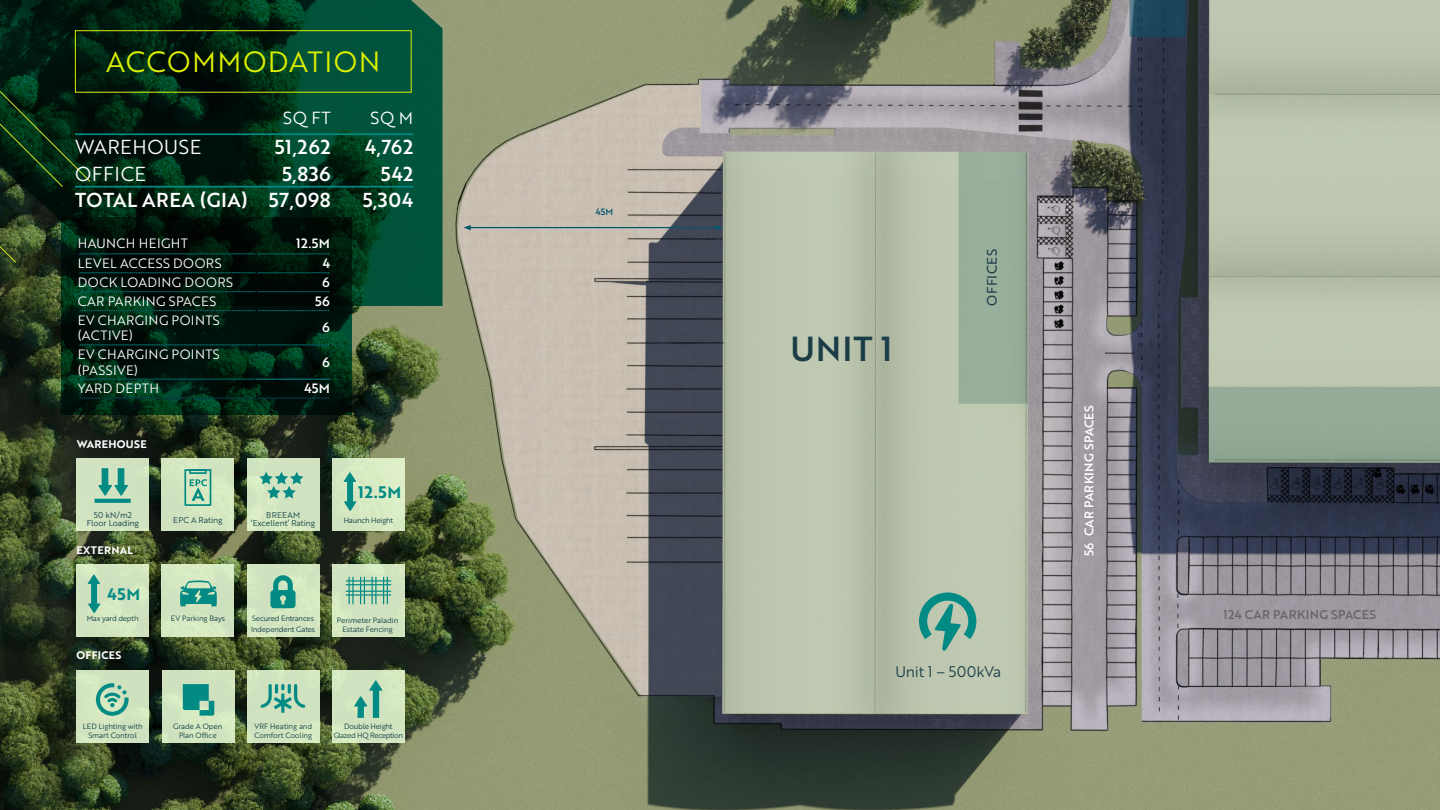
<style>
.page{position:relative;width:1440px;height:810px;background:#fff}
.page>*{position:absolute;margin:0;border:0;box-sizing:border-box;transform-origin:0 0}
.t1{font:33.83px "Brother 1816 Medium";color:#1b3d47}
.t2{font:28.5px "Brother 1816 Book";letter-spacing:.05em;color:#dcef00}
.t3{font:19.65px "Brother 1816 Medium";letter-spacing:.03em;color:#fff}
.t4{font:19.65px "Brother 1816 Book";letter-spacing:.03em;color:#fff}
.t5{font:17.02px "Brother 1816 Book";color:#fff}
.t6{font:16.27px "Brother 1816 Bold";letter-spacing:.04em;color:#028a84}
.t7{font:15px "Brother 1816 Book";letter-spacing:-.01em;color:#1b3d47}
.t8{font:13.5px "Brother 1816 Regular";letter-spacing:.03em;color:#1b3d47}
.t9{font:13.2px/15.7px "Brother 1816 Book";letter-spacing:.03em;color:#fff}
.t10{font:13.2px "Brother 1816 Medium";letter-spacing:.03em;color:#fff}
.t11{font:12.3px "Brother 1816 Medium";letter-spacing:.03em;color:#666}
.t12{font:12.3px "Brother 1816 Medium";letter-spacing:.03em;color:#fff}
.t13{font:10.73px "Brother 1816 Bold";letter-spacing:.03em;color:#fff}
.t14{font:9px "Brother 1816 Medium";color:#07556c}
.t15{font:8.25px/8.6px "Brother 1816 Book";letter-spacing:-.01em;color:#0d3d47;text-align:center}
.t16{font:7.5px/8.6px "Brother 1816 Book";letter-spacing:-.01em;color:#0d3d47;text-align:center}
.t17{font:7.5px/10.1px "Brother 1816 Book";letter-spacing:-.03em;color:#0d3d47}
.t18{font:7.5px/8.6px "Brother 1816 Book";letter-spacing:-.035em;color:#0d3d47;text-align:center}
</style>
<div class="page">
<img style="left:0;top:0;width:1440px;height:810px">
<hr style="left:468px;top:227px;width:250px;height:1px;background:#07556c">
<svg style="left:716px;top:225px;width:7px;height:5px"></svg>
<svg style="left:464px;top:225px;width:7px;height:5px"></svg>
<svg style="left:0;top:0;width:442px;height:306px;background:#05462e"></svg>
<svg style="left:1129px;top:0;width:57px;height:37px;background:#21495e"></svg>
<div style="left:332px;top:564px;width:73px;height:73px;background:#d0e2bf"></div>
<div style="left:76px;top:564px;width:73px;height:73px;background:#d1e3bf"></div>
<div style="left:332px;top:458px;width:73px;height:73px;background:#d8ebc3"></div>
<div style="left:162px;top:564px;width:72px;height:73px;background:#d3e6c0"></div>
<div style="left:247px;top:564px;width:73px;height:73px;background:#d2e4c0"></div>
<svg style="left:88px;top:574px;width:13px;height:39px"></svg>
<svg style="left:180px;top:580px;width:37px;height:26px"></svg>
<svg style="left:346px;top:577px;width:45px;height:27px"></svg>
<svg style="left:270px;top:575px;width:26px;height:33px"></svg>
<div style="left:247px;top:670px;width:73px;height:73px;background:#d0e2bf"></div>
<div style="left:332px;top:670px;width:73px;height:73px;background:#d2e4c0"></div>
<div style="left:77px;top:670px;width:72px;height:73px;background:#d0e3bf"></div>
<div style="left:162px;top:670px;width:72px;height:73px;background:#d0e3bf"></div>
<svg style="left:96px;top:683px;width:33px;height:33px"></svg>
<svg style="left:183px;top:684px;width:31px;height:32px"></svg>
<svg style="left:261px;top:684px;width:44px;height:29px"></svg>
<svg style="left:354px;top:680px;width:29px;height:38px"></svg>
<div style="left:247px;top:458px;width:72px;height:73px;background:#d1e3c0"></div>
<div style="left:76px;top:458px;width:73px;height:73px;background:#d1e3c0"></div>
<div style="left:162px;top:458px;width:72px;height:73px;background:#d2e5c0"></div>
<svg style="left:98px;top:468px;width:30px;height:28px"></svg>
<svg style="left:95px;top:499px;width:36px;height:4px"></svg>
<svg style="left:344px;top:472px;width:13px;height:39px"></svg>
<svg style="left:259px;top:472px;width:44px;height:27px"></svg>
<svg style="left:184px;top:469px;width:28px;height:37px"></svg>
<div style="left:75px;top:30px;width:337px;height:63px;border:1px solid #dcef00"></div>
<svg style="left:62px;top:217px;width:290px;height:198px;background:#001b0f"></svg>
<svg style="left:0;top:23px;width:331px;height:240px;background:#042513"></svg>
<svg style="left:78px;top:272px;width:253px;height:1px"></svg>
<svg style="left:78px;top:291px;width:253px;height:1px"></svg>
<svg style="left:78px;top:310px;width:253px;height:1px"></svg>
<svg style="left:78px;top:345px;width:253px;height:1px"></svg>
<svg style="left:78px;top:379px;width:253px;height:1px"></svg>
<svg style="left:78px;top:398px;width:253px;height:1px"></svg>
<hr style="left:75px;top:133px;width:173px;height:2px;background:#028a84">
<hr style="left:248px;top:133px;width:83px;height:2px;background:#028a84">
<hr style="left:331px;top:133px;width:82px;height:2px;background:#028a84">
<hr style="left:75px;top:186px;width:173px;height:2px;background:#028a84">
<hr style="left:248px;top:186px;width:83px;height:2px;background:#028a84">
<hr style="left:331px;top:186px;width:82px;height:2px;background:#028a84">
<svg style="left:919px;top:593px;width:57px;height:59px;background:#70ae9d"></svg>
<h2 class="t2" style="left:106px;top:41px;width:276px">ACCOMMODATION</h2>
<p class="t5" style="left:283px;top:105px;width:49px">SQ FT</p>
<p class="t5" style="left:371px;top:105px;width:44px">SQ M</p>
<h3 class="t4" style="left:75px;top:133px;width:128px">WAREHOUSE</h3>
<h3 class="t3" style="left:275px;top:133px;width:57px">51,262</h3>
<h3 class="t3" style="left:365px;top:133px;width:50px">4,762</h3>
<h3 class="t4" style="left:75px;top:159px;width:73px">OFFICE</h3>
<h3 class="t3" style="left:282px;top:159px;width:50px">5,836</h3>
<h3 class="t3" style="left:381px;top:159px;width:34px">542</h3>
<h3 class="t3" style="left:75px;top:185px;width:257px">TOTAL AREA (GIA) 57,098</h3>
<h3 class="t3" style="left:363px;top:185px;width:52px">5,304</h3>
<p class="t9" style="left:78px;top:235px;width:112px">HAUNCH HEIGHT</p>
<p class="t10" style="left:296px;top:233px;width:35px">12.5M</p>
<p class="t9" style="left:78px;top:255px;width:145px">LEVEL ACCESS DOORS</p>
<p class="t10" style="left:322px;top:253px;width:9px">4</p>
<p class="t9" style="left:78px;top:274px;width:157px">DOCK LOADING DOORS</p>
<p class="t10" style="left:322px;top:272px;width:9px">6</p>
<p class="t9" style="left:78px;top:293px;width:140px">CAR PARKING SPACES</p>
<p class="t10" style="left:315px;top:291px;width:16px">56</p>
<p class="t9" style="left:78px;top:312px;width:144px">EV CHARGING POINTS (ACTIVE)</p>
<p class="t10" style="left:322px;top:318px;width:9px">6</p>
<p class="t9" style="left:78px;top:346px;width:144px">EV CHARGING POINTS (PASSIVE)</p>
<p class="t10" style="left:322px;top:352px;width:9px">6</p>
<p class="t9" style="left:78px;top:380px;width:83px">YARD DEPTH</p>
<p class="t10" style="left:304px;top:379px;width:27px">45M</p>
<p class="t13" style="left:77px;top:436px;width:71px">WAREHOUSE</p>
<p class="t15" style="left:87px;top:510px;width:54px">50 kN/m2<br>Floor Loading</p>
<p class="t15" style="left:173px;top:516px;width:51px">EPC A Rating</p>
<p class="t13" style="left:76px;top:542px;width:58px">EXTERNAL</p>
<p class="t6" style="left:107px;top:582px;width:35px">45M</p>
<p class="t17" style="left:87px;top:613px;width:53px">Max yard depth</p>
<p class="t16" style="left:171px;top:614px;width:56px">EV Parking Bays</p>
<p class="t13" style="left:77px;top:647px;width:46px">OFFICES</p>
<p class="t16" style="left:83px;top:722px;width:62px">LED Lighting with<br>Smart Control</p>
<p class="t16" style="left:173px;top:722px;width:51px">Grade A Open<br>Plan Office</p>
<p class="t15" style="left:251px;top:510px;width:66px">BREEAM ‘Excellent’ Rating</p>
<p class="t6" style="left:358px;top:480px;width:44px">12.5M</p>
<p class="t17" style="left:344px;top:515px;width:51px">Haunch Height</p>
<p class="t17" style="left:251px;top:613px;width:66px">Secured Entrances<br>Independent Gates</p>
<p class="t16" style="left:337px;top:616px;width:63px">Perimeter Paladin<br>Estate Fencing</p>
<p class="t16" style="left:254px;top:722px;width:59px;text-align:left">VRF Heating and<br>Comfort Cooling</p>
<p class="t18" style="left:334px;top:722px;width:71px">Double Height<br>Glazed HQ Reception</p>
<p class="t14" style="left:595px;top:205px;width:19px">45M</p>
<h1 class="t1" style="left:790px;top:323px;width:104px">UNIT 1</h1>
<p class="t8" style="left:982px;top:306px;width:58px;rotate:-90deg">OFFICES</p>
<p class="t7" style="left:895px;top:660px;width:107px">Unit 1 – 500kVa</p>
<p class="t12" style="left:1080px;top:556px;width:153px;rotate:-90deg">56 CAR PARKING SPACES</p>
<p class="t11" style="left:1223px;top:606px;width:154px">124 CAR PARKING SPACES</p>
</div>
